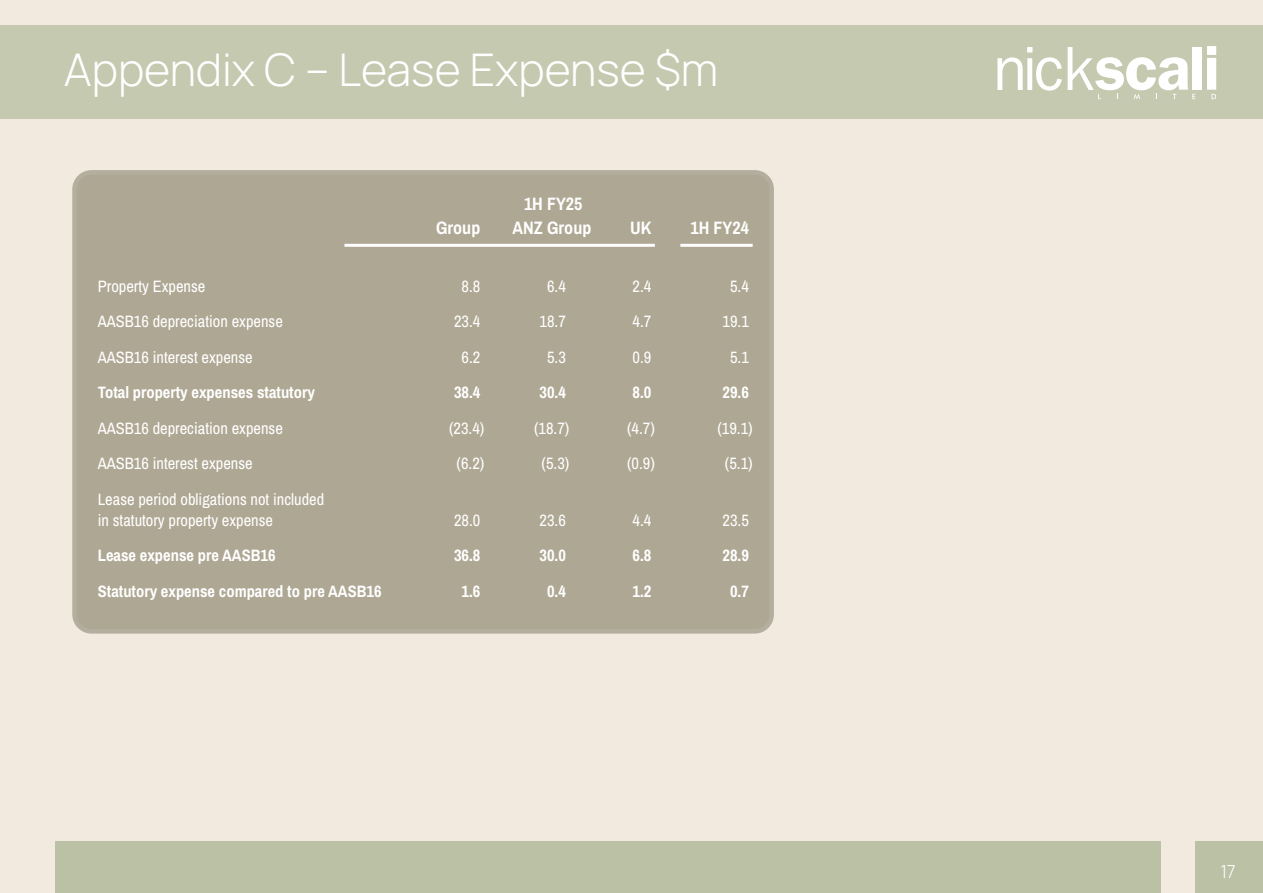
<style>
.page{position:relative;width:1263px;height:893px;background:#f3eadf}
.page>*{position:absolute;margin:0;border:0;box-sizing:border-box;transform-origin:0 0}
.t1{font:200 45px "Manrope";color:#fff}
.t2{font:700 18px "Archivo Narrow";color:#fff}
.t3{font:200 18px "Manrope";color:#fff}
.t4{font:16.5px/21px "Archivo Narrow";color:#fff}
.t5{font:700 16.5px "Archivo Narrow";color:#fff}
</style>
<div class="page">
<div style="left:55px;top:842px;width:1106px;height:51px;background:#bac1a4"></div>
<div style="left:1196px;top:842px;width:67px;height:51px;background:#bac1a4"></div>
<div style="left:0;top:26px;width:1263px;height:93px;background:#c5c9af"></div>
<div style="left:1192px;top:47px;width:9px;height:43px;background:#fff"></div>
<svg style="left:997px;top:47px;width:65px;height:44px"></svg>
<svg style="left:1068px;top:47px;width:127px;height:52px"></svg>
<svg style="left:1207px;top:46px;width:9px;height:53px"></svg>
<div style="left:76px;top:173px;width:695px;height:457px;background:#aba48f;border-radius:17px"></div>
<div style="left:72px;top:170px;width:702px;height:464px;border:4px solid #b4ae9f;border-radius:17px"></div>
<hr style="left:344px;top:244px;width:311px;height:3px;background:#fff">
<hr style="left:680px;top:244px;width:73px;height:3px;background:#fff">
<p class="t1" style="left:64px;top:38px;width:656px">Appendix C – Lease Expense $m</p>
<p class="t2" style="left:524px;top:191px;width:60px">1H FY25</p>
<p class="t2" style="left:436px;top:215px;width:46px">Group</p>
<p class="t2" style="left:513px;top:215px;width:80px">ANZ Group</p>
<p class="t2" style="left:630px;top:215px;width:23px">UK</p>
<p class="t2" style="left:691px;top:215px;width:60px">1H FY24</p>
<p class="t4" style="left:98px;top:275px;width:109px">Property Expense</p>
<p class="t4" style="left:461px;top:275px;width:20px">8.8</p>
<p class="t4" style="left:547px;top:275px;width:20px">6.4</p>
<p class="t4" style="left:632px;top:275px;width:20px">2.4</p>
<p class="t4" style="left:730px;top:275px;width:20px">5.4</p>
<p class="t4" style="left:98px;top:311px;width:187px">AASB16 depreciation expense</p>
<p class="t4" style="left:454px;top:311px;width:28px">23.4</p>
<p class="t4" style="left:539px;top:311px;width:28px">18.7</p>
<p class="t4" style="left:632px;top:311px;width:20px">4.7</p>
<p class="t4" style="left:722px;top:311px;width:28px">19.1</p>
<p class="t4" style="left:98px;top:346px;width:156px">AASB16 interest expense</p>
<p class="t4" style="left:461px;top:346px;width:20px">6.2</p>
<p class="t4" style="left:547px;top:346px;width:20px">5.3</p>
<p class="t4" style="left:632px;top:346px;width:20px">0.9</p>
<p class="t4" style="left:730px;top:346px;width:20px">5.1</p>
<p class="t5" style="left:98px;top:381px;width:219px">Total property expenses statutory</p>
<p class="t5" style="left:454px;top:381px;width:28px">38.4</p>
<p class="t5" style="left:539px;top:381px;width:28px">30.4</p>
<p class="t5" style="left:632px;top:381px;width:20px">8.0</p>
<p class="t5" style="left:722px;top:381px;width:28px">29.6</p>
<p class="t4" style="left:98px;top:417px;width:187px">AASB16 depreciation expense</p>
<p class="t4" style="left:449px;top:417px;width:37px">(23.4)</p>
<p class="t4" style="left:534px;top:417px;width:37px">(18.7)</p>
<p class="t4" style="left:627px;top:417px;width:29px">(4.7)</p>
<p class="t4" style="left:717px;top:417px;width:37px">(19.1)</p>
<p class="t4" style="left:98px;top:453px;width:156px">AASB16 interest expense</p>
<p class="t4" style="left:456px;top:453px;width:29px">(6.2)</p>
<p class="t4" style="left:542px;top:453px;width:29px">(5.3)</p>
<p class="t4" style="left:627px;top:453px;width:29px">(0.9)</p>
<p class="t4" style="left:725px;top:453px;width:29px">(5.1)</p>
<p class="t4" style="left:98px;top:488px;width:228px">Lease period obligations not included in statutory property expense</p>
<p class="t4" style="left:454px;top:509px;width:28px">28.0</p>
<p class="t4" style="left:539px;top:509px;width:28px">23.6</p>
<p class="t4" style="left:632px;top:509px;width:20px">4.4</p>
<p class="t4" style="left:722px;top:509px;width:28px">23.5</p>
<p class="t5" style="left:98px;top:544px;width:179px">Lease expense pre AASB16</p>
<p class="t5" style="left:454px;top:544px;width:28px">36.8</p>
<p class="t5" style="left:539px;top:544px;width:28px">30.0</p>
<p class="t5" style="left:632px;top:544px;width:20px">6.8</p>
<p class="t5" style="left:722px;top:544px;width:28px">28.9</p>
<p class="t5" style="left:98px;top:579px;width:285px">Statutory expense compared to pre AASB16</p>
<p class="t5" style="left:461px;top:579px;width:20px">1.6</p>
<p class="t5" style="left:547px;top:579px;width:20px">0.4</p>
<p class="t5" style="left:632px;top:579px;width:20px">1.2</p>
<p class="t5" style="left:730px;top:579px;width:20px">0.7</p>
<p class="t3" style="left:1220px;top:859px;width:17px">17</p>
</div>
